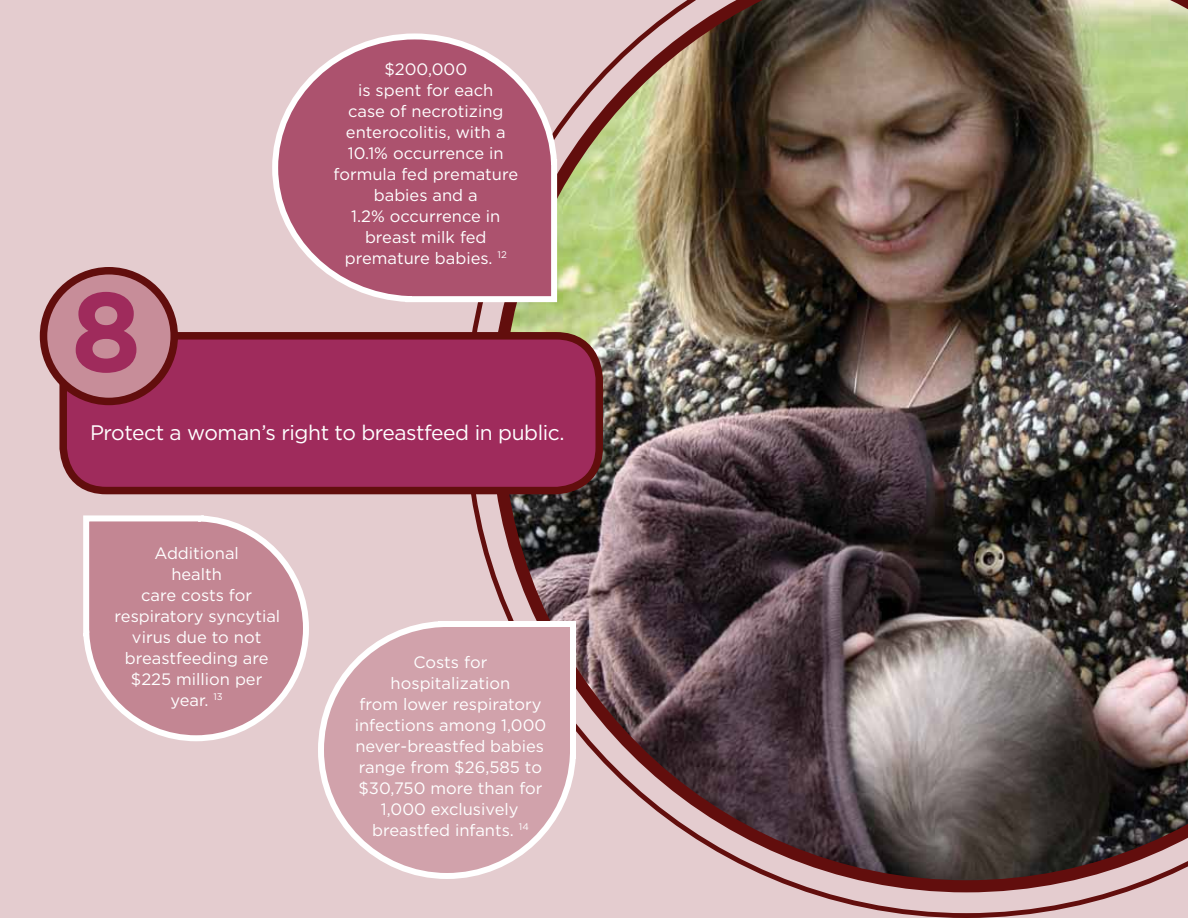
<style>
.page{position:relative;width:1188px;height:918px;background:#e4cccf}
.page>*{position:absolute;margin:0;border:0;box-sizing:border-box;transform-origin:0 0}
.t1{font:700 112.5px "Gotham";color:#9f2b5c}
.t2{font:21px "Gotham";letter-spacing:-.02em;color:#fff}
.t3{font:16.5px/21px "Gotham";color:#fff;text-align:center}
</style>
<div class="page">
<img style="left:491px;top:0;width:697px;height:892px">
<div style="left:63px;top:336px;width:536px;height:155px;background:#9f2b5c;border-radius:43px"></div>
<div style="left:59px;top:332px;width:544px;height:162px;border:8px solid #620e0d;border-radius:43px"></div>
<div style="left:44px;top:271px;width:130px;height:130px;background:#c78d99;border-radius:50%"></div>
<div style="left:40px;top:267px;width:138px;height:138px;border:8px solid #620e0d;border-radius:50%"></div>
<svg style="left:272px;top:30px;width:288px;height:275px"></svg>
<svg style="left:318px;top:618px;width:261px;height:264px"></svg>
<svg style="left:83px;top:515px;width:226px;height:227px"></svg>
<h1 class="t1" style="left:71px;top:257px;width:72px">8</h1>
<p class="t3" style="left:333px;top:58px;width:186px">$200,000<br>is spent for each<br>case of necrotizing enterocolitis, with a<br>10.1% occurrence in formula fed premature babies and a<br>1.2% occurrence in breast milk fed premature babies. <sup>12</sup></p>
<p class="t2" style="left:90px;top:419px;width:476px">Protect a woman’s right to breastfeed in public.</p>
<p class="t3" style="left:115px;top:542px;width:167px">Additional<br>health<br>care costs for respiratory syncytial virus due to not breastfeeding are $225 million per year. <sup>13</sup></p>
<p class="t3" style="left:355px;top:651px;width:193px">Costs for hospitalization<br>from lower respiratory infections among 1,000 never-breastfed babies range from $26,585 to $30,750 more than for<br>1,000 exclusively breastfed infants. <sup>14</sup></p>
</div>
